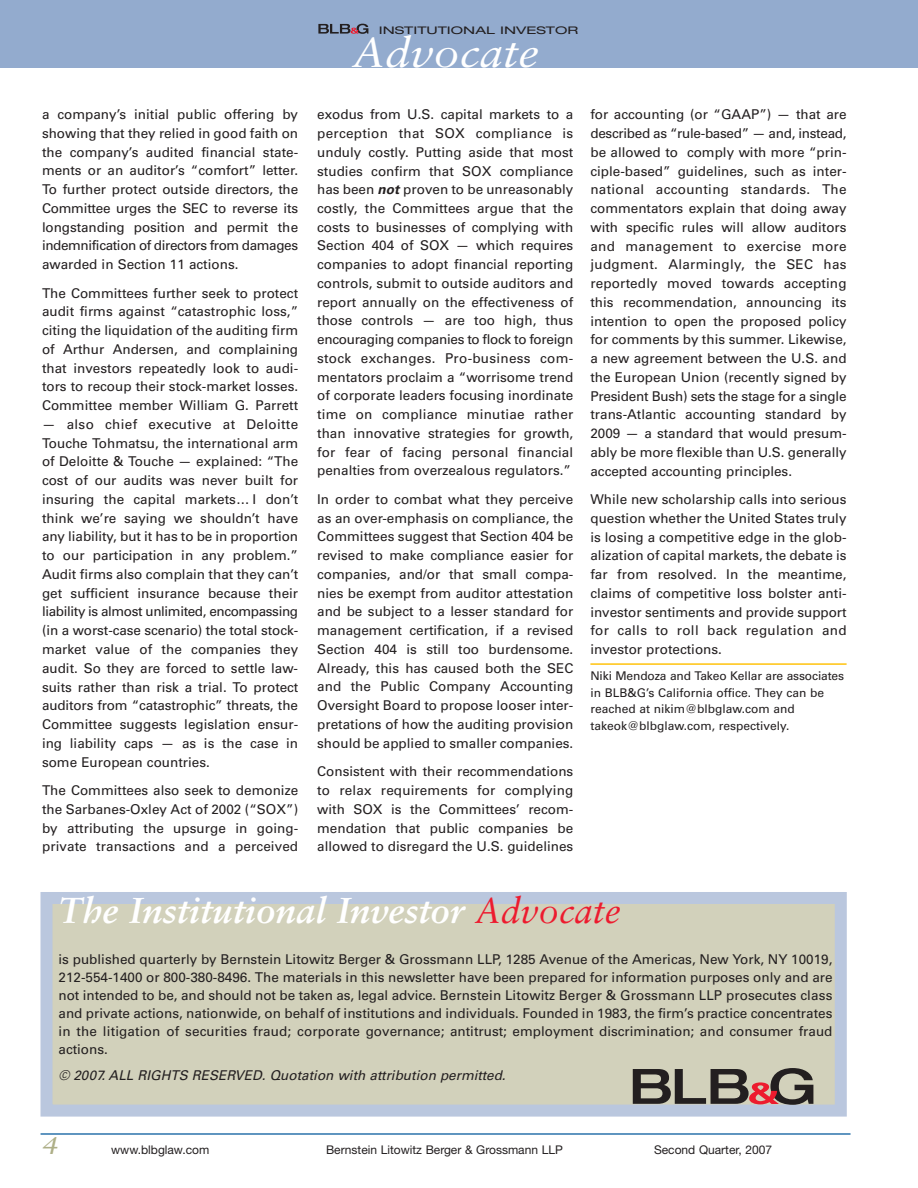
<style>
.page{position:relative;width:918px;height:1188px;background:#fff}
.page>*{position:absolute;margin:0;border:0;box-sizing:border-box;transform-origin:0 0}
.t1{font:italic 42px "Sabon";color:#fff;scale:1.1 1}
.t2{font:italic 700 36px "Sabon";color:#fff}
.t3{font:italic 24px "Sabon";color:#aeaf87;scale:1.25 1}
.t4{font:13.5px/18.8px "Univers";color:#231f20;text-align:justify}
.t5{font:italic 13.5px "Univers";color:#231f20}
.t6{font:12px/16.5px "Univers";color:#231f20}
.t7{font:12px "Helvetica Neue";color:#231f20}
.t8{font:expanded 10.5px "Helvetica Neue";color:#231f20;scale:1.35 1}
.s1{font-weight:700;font-style:italic}
.s2{font-weight:400;color:#ed1b2e}
</style>
<div class="page">
<hr style="left:590px;top:663px;width:257px;height:2px;background:#ffc20d">
<hr style="left:41px;top:1133px;width:810px;height:2px;background:#2b73ab">
<div style="left:0;top:0;width:918px;height:68px;background:#93abce"></div>
<svg style="left:318px;top:24px;width:50px;height:10px"></svg>
<div style="left:46px;top:898px;width:795px;height:213px;background:#d2d1bb"></div>
<div style="left:40px;top:892px;width:807px;height:225px;border:12px solid #bac7de"></div>
<svg style="left:633px;top:1068px;width:180px;height:37px"></svg>
<p class="t4" style="left:42px;top:106px;width:258px">a company’s initial public offering by showing that they relied in good faith on the company’s audited financial state&shy;ments or an auditor’s “comfort” letter.<br>To further protect outside directors, the Committee urges the SEC to reverse its longstanding position and permit the indemnification of directors from damages awarded in Section 11 actions.</p>
<p class="t4" style="left:42px;top:285px;width:258px">The Committees further seek to protect audit firms against “catastrophic loss,” citing the liquidation of the auditing firm of Arthur Andersen, and complaining that investors repeatedly look to audi&shy;tors to recoup their stock-market losses.<br>Committee member William G. Parrett</p>
<p class="t4" style="left:42px;top:416px;width:258px">— also chief executive at Deloitte Touche Tohmatsu, the international arm of Deloitte &amp; Touche — explained: “The cost of our audits was never built for insuring the capital markets… I don’t think we’re saying we shouldn’t have any liability, but it has to be in proportion to our participation in any problem.” Audit firms also complain that they can’t get sufficient insurance because their liability is almost unlimited, encompassing (in a worst-case scenario) the total stock&shy;market value of the companies they audit. So they are forced to settle law&shy;suits rather than risk a trial. To protect auditors from “catastrophic” threats, the Committee suggests legislation ensur&shy;ing liability caps — as is the case in some European countries.</p>
<p class="t4" style="left:42px;top:782px;width:258px">The Committees also seek to demonize the Sarbanes-Oxley Act of 2002 (“SOX”) by attributing the upsurge in going&shy;private transactions and a perceived</p>
<p class="t8" style="left:379px;top:26px;width:149px">INSTITUTIONAL INVESTOR</p>
<h1 class="t1" style="left:352px;top:35px;width:172px">Advocate</h1>
<p class="t4" style="left:317px;top:106px;width:258px">exodus from U.S. capital markets to a perception that SOX compliance is unduly costly. Putting aside that most studies confirm that SOX compliance has been <span class="s1">not</span>proven to be unreasonably costly, the Committees argue that the costs to businesses of complying with Section 404 of SOX — which requires companies to adopt financial reporting controls, submit to outside auditors and report annually on the effectiveness of those controls — are too high, thus encouraging companies to flock to foreign stock exchanges. Pro-business com&shy;mentators proclaim a “worrisome trend of corporate leaders focusing inordinate time on compliance minutiae rather than innovative strategies for growth, for fear of facing personal financial penalties from overzealous regulators.”</p>
<p class="t4" style="left:317px;top:491px;width:258px">In order to combat what they perceive as an over-emphasis on compliance, the Committees suggest that Section 404 be revised to make compliance easier for companies, and/or that small compa&shy;nies be exempt from auditor attestation and be subject to a lesser standard for management certification, if a revised Section 404 is still too burdensome.<br>Already, this has caused both the SEC and the Public Company Accounting Oversight Board to propose looser inter&shy;pretations of how the auditing provision should be applied to smaller companies.</p>
<p class="t4" style="left:317px;top:763px;width:258px">Consistent with their recommendations to relax requirements for complying with SOX is the Committees’ recom&shy;mendation that public companies be allowed to disregard the U.S. guidelines</p>
<p class="t4" style="left:590px;top:106px;width:258px">for accounting (or “GAAP”) — that are described as “rule-based” — and, instead, be allowed to comply with more “prin&shy;ciple-based” guidelines, such as inter&shy;national accounting standards. The commentators explain that doing away with specific rules will allow auditors and management to exercise more judgment. Alarmingly, the SEC has reportedly moved towards accepting this recommendation, announcing its intention to open the proposed policy for comments by this summer. Likewise, a new agreement between the U.S. and the European Union (recently signed by President Bush) sets the stage for a single trans-Atlantic accounting standard by 2009 — a standard that would presum&shy;ably be more flexible than U.S. generally accepted accounting principles.</p>
<p class="t4" style="left:590px;top:491px;width:258px">While new scholarship calls into serious question whether the United States truly is losing a competitive edge in the glob&shy;alization of capital markets, the debate is far from resolved. In the meantime, claims of competitive loss bolster anti&shy;investor sentiments and provide support for calls to roll back regulation and investor protections.</p>
<p class="t6" style="left:590px;top:669px;width:255px">Niki Mendoza and Takeo Kellar are associates in BLB&amp;G’s California office. They can be reached at nikim@blbglaw.com and takeok@blbglaw.com, respectively.</p>
<h2 class="t2" style="left:58px;top:895px;width:564px">The Institutional Investor <span class="s2">Advocate</span></h2>
<p class="t4" style="left:58px;top:952px;width:776px;line-height:18px">is published quarterly by Bernstein Litowitz Berger &amp; Grossmann LLP, 1285 Avenue of the Americas, New York, NY 10019, 212-554-1400 or 800-380-8496. The materials in this newsletter have been prepared for information purposes only and are not intended to be, and should not be taken as, legal advice. Bernstein Litowitz Berger &amp; Grossmann LLP prosecutes class and private actions, nationwide, on behalf of institutions and individuals. Founded in 1983, the firm’s practice concentrates in the litigation of securities fraud; corporate governance; antitrust; employment discrimination; and consumer fraud actions.</p>
<p class="t5" style="left:58px;top:1070px;width:451px">© 2007. ALL RIGHTS RESERVED. Quotation with attribution permitted.</p>
<h3 class="t3" style="left:42px;top:1135px;width:15px">4</h3>
<p class="t7" style="left:111px;top:1146px;width:100px">www.blbglaw.com</p>
<p class="t7" style="left:326px;top:1146px;width:238px">Bernstein Litowitz Berger &amp; Grossmann LLP</p>
<p class="t7" style="left:654px;top:1146px;width:120px">Second Quarter, 2007</p>
</div>
